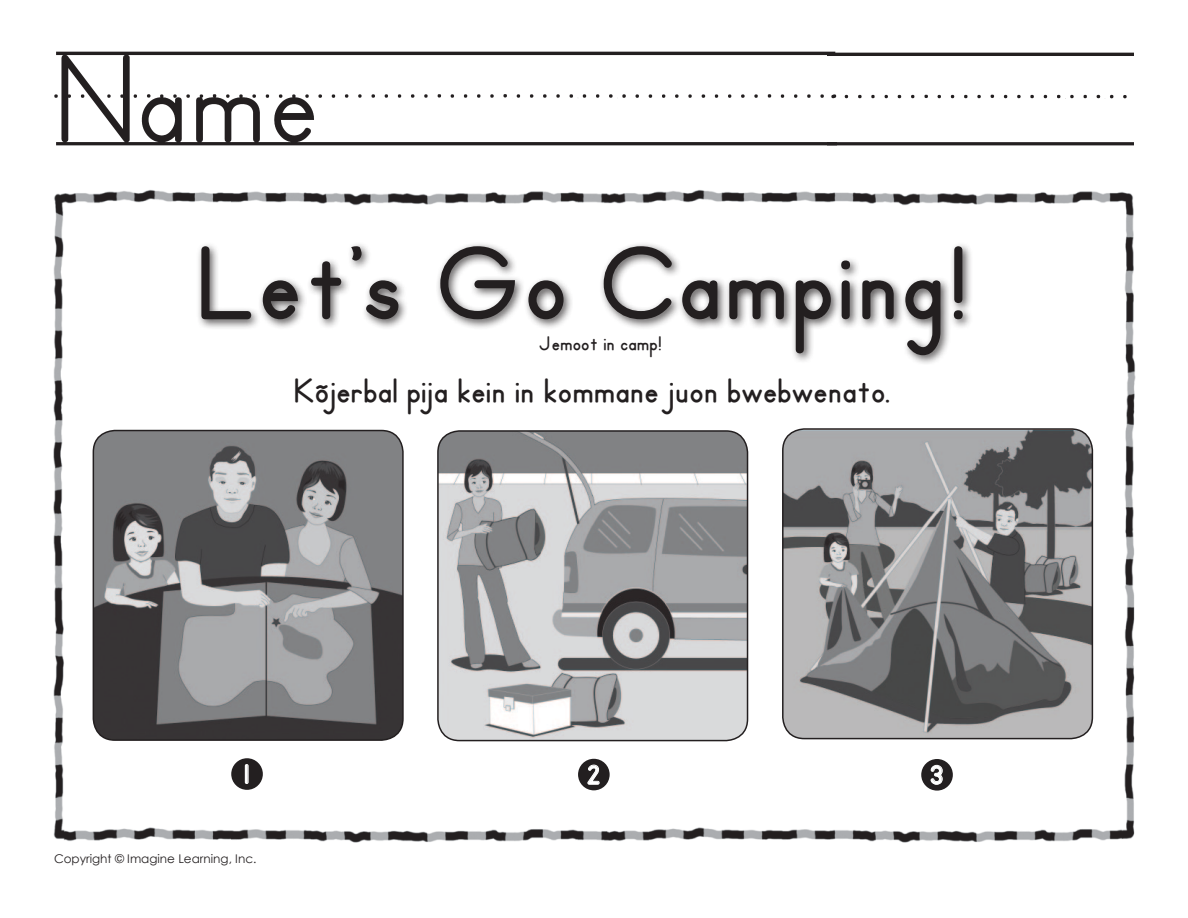
<style>
.page{position:relative;width:1188px;height:918px;background:#fff}
.page>*{position:absolute;margin:0;border:0;box-sizing:border-box;transform-origin:0 0}
.t1{font:700 108px "OZ Manuscript";letter-spacing:.025em;color:#231f20}
.t2{font:700 36px "OZ Manuscript";color:#231f20}
.t3{font:700 36px "OZ Manuscript";color:#fff}
.t4{font:700 21px "OZ Manuscript";color:#231f20}
.t5{font:12px "Century Gothic";color:#231f20}
</style>
<div class="page">
<img style="left:53px;top:190px;width:1083px;height:653px">
<img style="left:54px;top:51px;width:773px;height:95px">
<div style="left:196px;top:241px;width:777px;height:126px;background:#231f20;opacity:.75"></div>
<img style="left:93px;top:431px;width:310px;height:309px">
<div style="left:93px;top:430px;width:311px;height:311px;border:2px solid #231f20;border-radius:22px"></div>
<img style="left:438px;top:431px;width:310px;height:310px">
<div style="left:437px;top:430px;width:311px;height:311px;border:2px solid #231f20;border-radius:22px"></div>
<img style="left:783px;top:429px;width:309px;height:310px">
<div style="left:782px;top:428px;width:311px;height:311px;border:2px solid #231f20;border-radius:22px"></div>
<div style="left:578px;top:759px;width:32px;height:31px;background:#231f20;border-radius:50%"></div>
<svg style="left:587px;top:764px;width:13px;height:21px"></svg>
<div style="left:231px;top:758px;width:32px;height:32px;background:#231f20;border-radius:50%"></div>
<svg style="left:244px;top:764px;width:5px;height:20px"></svg>
<div style="left:921px;top:759px;width:32px;height:32px;background:#231f20;border-radius:50%"></div>
<svg style="left:930px;top:765px;width:13px;height:20px"></svg>
<img style="left:827px;top:51px;width:307px;height:95px">
<p class="t1" style="left:197px;top:243px;width:795px">Let’s Go Camping!</p>
<p class="t2" style="left:293px;top:377px;width:599px">Kõjerbal pija kein in kommane juon bwebwenato.</p>
<p class="t4" style="left:537px;top:335px;width:131px">Jemoot in camp!</p>
<p class="t3" style="left:239px;top:758px;width:18px">1</p>
<p class="t3" style="left:585px;top:759px;width:18px">2</p>
<p class="t3" style="left:929px;top:759px;width:18px">3</p>
<p class="t5" style="left:54px;top:850px;width:204px">Copyright © Imagine Learning, Inc.</p>
</div>
